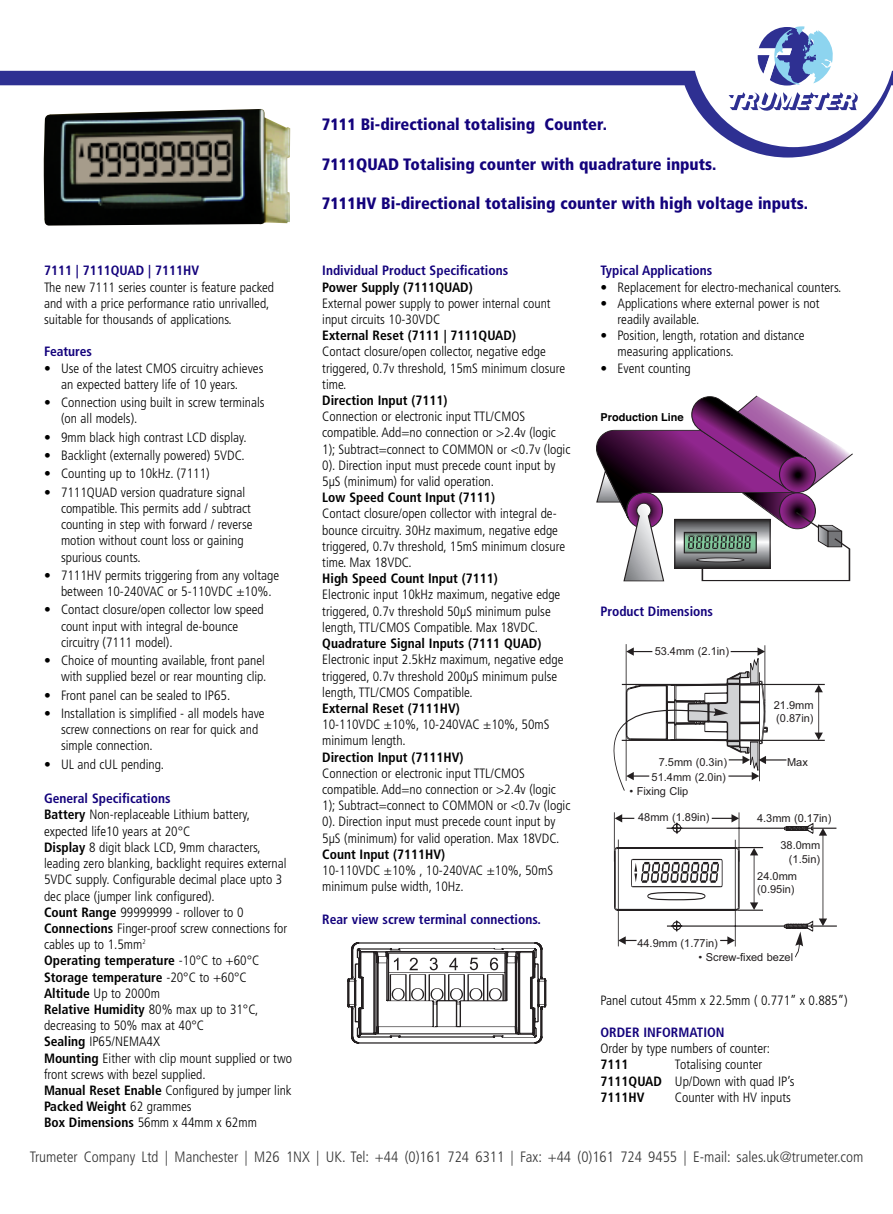
<style>
.page{position:relative;width:893px;height:1214px;background:#fff}
.page>*{position:absolute;margin:0;border:0;box-sizing:border-box;transform-origin:0 0}
.t1{font:900 condensed 16.5px "Frutiger";color:#13027c}
.t2{font:300 condensed 15px "Frutiger";color:#333}
.t3{font:300 condensed 13.5px/16.2px "Frutiger";color:#000}
.t4{font:700 condensed 13.5px "Frutiger";color:#000}
.t5{font:700 condensed 13.5px "Frutiger";color:#13027c}
.t6{font:10.95px/13.2px "Arial";letter-spacing:.11em;color:#231f20}
.t7{font:700 10.95px "Helvetica";color:#000}
.s1{font-weight:700;color:#13027c}
.s2{font-weight:700}
</style>
<div class="page">
<svg style="left:741px;top:147px;width:94px;height:10px"></svg>
<svg style="left:0;top:55px;width:893px;height:92px"></svg>
<svg style="left:729px;top:92px;width:129px;height:19px"></svg>
<svg style="left:758px;top:26px;width:75px;height:60px"></svg>
<hr style="left:823px;top:835px;width:1px;height:84px;background:#231f20">
<svg style="left:819px;top:829px;width:8px;height:6px"></svg>
<svg style="left:819px;top:918px;width:8px;height:7px"></svg>
<hr style="left:618px;top:839px;width:1px;height:107px;background:#231f20">
<hr style="left:735px;top:839px;width:1px;height:107px;background:#231f20">
<hr style="left:614px;top:812px;width:1px;height:49px;background:#231f20">
<hr style="left:739px;top:812px;width:1px;height:49px;background:#231f20">
<hr style="left:666px;top:828px;width:170px;height:1px;background:#231f20">
<hr style="left:667px;top:925px;width:170px;height:1px;background:#231f20">
<svg style="left:614px;top:814px;width:149px;height:130px"></svg>
<svg style="left:784px;top:823px;width:29px;height:135px"></svg>
<hr style="left:818px;top:691px;width:1px;height:42px;background:#231f20">
<svg style="left:815px;top:685px;width:8px;height:7px"></svg>
<svg style="left:815px;top:732px;width:8px;height:8px"></svg>
<hr style="left:622px;top:740px;width:203px;height:1px;background:#231f20">
<hr style="left:622px;top:684px;width:203px;height:1px;background:#231f20">
<hr style="left:764px;top:645px;width:1px;height:77px;background:#231f20">
<hr style="left:626px;top:644px;width:1px;height:137px;background:#231f20">
<svg style="left:614px;top:647px;width:172px;height:144px"></svg>
<div style="left:647px;top:892px;width:58px;height:8px;border:1px solid #231f20;border-radius:50%"></div>
<svg style="left:596px;top:396px;width:257px;height:185px"></svg>
<img style="left:43px;top:109px;width:247px;height:117px">
<svg style="left:347px;top:942px;width:200px;height:101px"></svg>
<p class="t5" style="left:44px;top:265px;width:157px">7111 | 7111QUAD | 7111HV</p>
<p class="t3" style="left:44px;top:280px;width:232px">The new 7111 series counter is feature packed and with a price performance ratio unrivalled, suitable for thousands of applications.</p>
<p class="t5" style="left:44px;top:346px;width:50px">Features</p>
<p class="t3" style="left:61px;top:361px;width:204px;text-indent:-17px">• Use of the latest CMOS circuitry achieves an expected battery life of 10 years.</p>
<p class="t3" style="left:61px;top:395px;width:205px;text-indent:-17px">• Connection using built in screw terminals (on all models).</p>
<p class="t3" style="left:44px;top:430px;width:204px">• 9mm black high contrast LCD display.</p>
<p class="t3" style="left:44px;top:448px;width:202px">• Backlight (externally powered) 5VDC.</p>
<p class="t3" style="left:44px;top:466px;width:167px">• Counting up to 10kHz. (7111)</p>
<p class="t3" style="left:61px;top:485px;width:193px;text-indent:-17px">• 7111QUAD version quadrature signal compatible. This permits add / subtract counting in step with forward / reverse motion without count loss or gaining spurious counts.</p>
<p class="t3" style="left:61px;top:568px;width:220px;text-indent:-17px">• 7111HV permits triggering from any voltage between 10-240VAC or 5-110VDC ±10%.</p>
<p class="t3" style="left:61px;top:602px;width:204px;text-indent:-17px">• Contact closure/open collector low speed count input with integral de-bounce circuitry (7111 model).</p>
<p class="t3" style="left:44px;top:653px;width:224px;text-align:right">• Choice of mounting available, front panel with supplied bezel or rear mounting clip.</p>
<p class="t3" style="left:44px;top:688px;width:188px">• Front panel can be sealed to IP65.</p>
<p class="t3" style="left:61px;top:706px;width:205px;text-indent:-17px">• Installation is simplified - all models have screw connections on rear for quick and simple connection.</p>
<p class="t3" style="left:44px;top:757px;width:122px">• UL and cUL pending.</p>
<p class="t3" style="left:44px;top:791px;width:250px"><span class="s1">General Specifications<br></span><span class="s2">Battery</span> Non-replaceable Lithium battery, expected life10 years at 20°C<br><span class="s2">Display</span> 8 digit black LCD, 9mm characters, leading zero blanking, backlight requires external 5VDC supply. Configurable decimal place upto 3 dec place (jumper link configured).<br><span class="s2">Count Range</span> 99999999 - rollover to 0<br><span class="s2">Connections</span> Finger-proof screw connections for cables up to 1.5mm<sup>2<br></sup><span class="s2">Operating temperature</span> -10°C to +60°C <span class="s2">Storage temperature</span> -20°C to +60°C <span class="s2">Altitude</span> Up to 2000m<br><span class="s2">Relative Humidity</span> 80% max up to 31°C, decreasing to 50% max at 40°C<br><span class="s2">Sealing</span> IP65/NEMA4X<br><span class="s2">Mounting</span> Either with clip mount supplied or two front screws with bezel supplied.<br><span class="s2">Manual Reset Enable</span> Configured by jumper link <span class="s2">Packed Weight</span> 62 grammes<br><span class="s2">Box Dimensions</span> 56mm x 44mm x 62mm</p>
<p class="t1" style="left:322px;top:118px;width:287px">7111 Bi-directional totalising Counter.</p>
<p class="t1" style="left:322px;top:157px;width:396px">7111QUAD Totalising counter with quadrature inputs.</p>
<p class="t1" style="left:322px;top:197px;width:488px">7111HV Bi-directional totalising counter with high voltage inputs.</p>
<p class="t5" style="left:322px;top:265px;width:187px">Individual Product Specifications</p>
<p class="t4" style="left:322px;top:281px;width:152px">Power Supply (7111QUAD)</p>
<p class="t3" style="left:322px;top:296px;width:230px">External power supply to power internal count input circuits 10-30VDC</p>
<p class="t4" style="left:322px;top:330px;width:195px">External Reset (7111 | 7111QUAD)</p>
<p class="t3" style="left:322px;top:345px;width:245px">Contact closure/open collector, negative edge triggered, 0.7v threshold, 15mS minimum closure time.</p>
<p class="t4" style="left:322px;top:395px;width:127px">Direction Input (7111)</p>
<p class="t3" style="left:322px;top:409px;width:250px">Connection or electronic input TTL/CMOS compatible. Add=no connection or &gt;2.4v (logic 1); Subtract=connect to COMMON or &lt;0.7v (logic 0). Direction input must precede count input by 5µS (minimum) for valid operation.</p>
<p class="t4" style="left:322px;top:492px;width:174px">Low Speed Count Input (7111)</p>
<p class="t3" style="left:322px;top:507px;width:245px">Contact closure/open collector with integral de&shy;bounce circuitry. 30Hz maximum, negative edge triggered, 0.7v threshold, 15mS minimum closure time. Max 18VDC.</p>
<p class="t4" style="left:322px;top:573px;width:177px">High Speed Count Input (7111)</p>
<p class="t3" style="left:322px;top:588px;width:240px">Electronic input 10kHz maximum, negative edge triggered, 0.7v threshold 50µS minimum pulse length, TTL/CMOS Compatible. Max 18VDC.</p>
<p class="t4" style="left:322px;top:638px;width:221px">Quadrature Signal Inputs (7111 QUAD)</p>
<p class="t3" style="left:322px;top:652px;width:243px">Electronic input 2.5kHz maximum, negative edge triggered, 0.7v threshold 200µS minimum pulse length, TTL/CMOS Compatible.</p>
<p class="t4" style="left:322px;top:703px;width:139px">External Reset (7111HV)</p>
<p class="t3" style="left:322px;top:717px;width:229px">10-110VDC ±10%, 10-240VAC ±10%, 50mS minimum length.</p>
<p class="t4" style="left:322px;top:751px;width:143px">Direction Input (7111HV)</p>
<p class="t3" style="left:322px;top:766px;width:250px">Connection or electronic input TTL/CMOS compatible. Add=no connection or &gt;2.4v (logic 1); Subtract=connect to COMMON or &lt;0.7v (logic 0). Direction input must precede count input by 5µS (minimum) for valid operation. Max 18VDC.</p>
<p class="t4" style="left:322px;top:848px;width:125px">Count Input (7111HV)</p>
<p class="t3" style="left:322px;top:863px;width:232px">10-110VDC ±10% , 10-240VAC ±10%, 50mS minimum pulse width, 10Hz.</p>
<p class="t5" style="left:322px;top:913px;width:220px">Rear view screw terminal connections.</p>
<p class="t5" style="left:600px;top:265px;width:113px">Typical Applications</p>
<p class="t3" style="left:600px;top:280px;width:243px">• Replacement for electro-mechanical counters.</p>
<p class="t3" style="left:617px;top:296px;width:204px;text-indent:-17px">• Applications where external power is not readily available.</p>
<p class="t3" style="left:617px;top:328px;width:189px;text-indent:-17px">• Position, length, rotation and distance measuring applications.</p>
<p class="t3" style="left:600px;top:361px;width:92px">• Event counting</p>
<p class="t7" style="left:600px;top:409px;width:84px">Production Line</p>
<p class="t5" style="left:600px;top:605px;width:114px">Product Dimensions</p>
<p class="t6" style="left:655px;top:645px;width:76px">53 4mm (2 1 n)</p>
<p class="t6" style="left:659px;top:755px;width:70px">7 5mm (0 3 n)</p>
<p class="t6" style="left:651px;top:771px;width:76px">51 4mm (2 0 n)</p>
<p class="t6" style="left:629px;top:784px;width:60px">•FxngC p</p>
<p class="t6" style="left:774px;top:698px;width:41px">21 9mm (0 87 n)</p>
<p class="t6" style="left:787px;top:755px;width:22px">Max</p>
<p class="t6" style="left:638px;top:810px;width:73px">48mm (1 89 n)</p>
<p class="t6" style="left:757px;top:811px;width:76px">4 3mm (0 17 n)</p>
<p class="t6" style="left:780px;top:839px;width:41px;text-align:right">38 0mm (1 5 n)</p>
<p class="t6" style="left:637px;top:936px;width:82px">44 9mm (1 77 n)</p>
<p class="t6" style="left:757px;top:869px;width:41px">24 0mm (0 95 n)</p>
<p class="t6" style="left:699px;top:950px;width:94px">• Screw-f xed beze</p>
<p class="t3" style="left:600px;top:993px;width:249px">Panel cutout 45mm x 22.5mm ( 0.771” x 0.885”)</p>
<p class="t5" style="left:600px;top:1027px;width:126px">ORDER INFORMATION</p>
<p class="t3" style="left:600px;top:1041px;width:171px">Order by type numbers of counter:</p>
<p class="t4" style="left:600px;top:1059px;width:30px">7111</p>
<p class="t3" style="left:600px;top:1057px;width:196px;text-indent:74px">Totalising counter<br><span class="s2">7111QUAD</span> Up/Down with quad IP’s<br><span class="s2">7111HV</span></p>
<p class="t3" style="left:675px;top:1090px;width:117px">Counter with HV inputs</p>
<p class="t2" style="left:30px;top:1150px;width:835px">Trumeter Company Ltd | Manchester | M26 1NX | UK. Tel: +44 (0)161 724 6311 | Fax: +44 (0)161 724 9455 | E-mail: sales.uk@trumeter.com</p>
</div>
